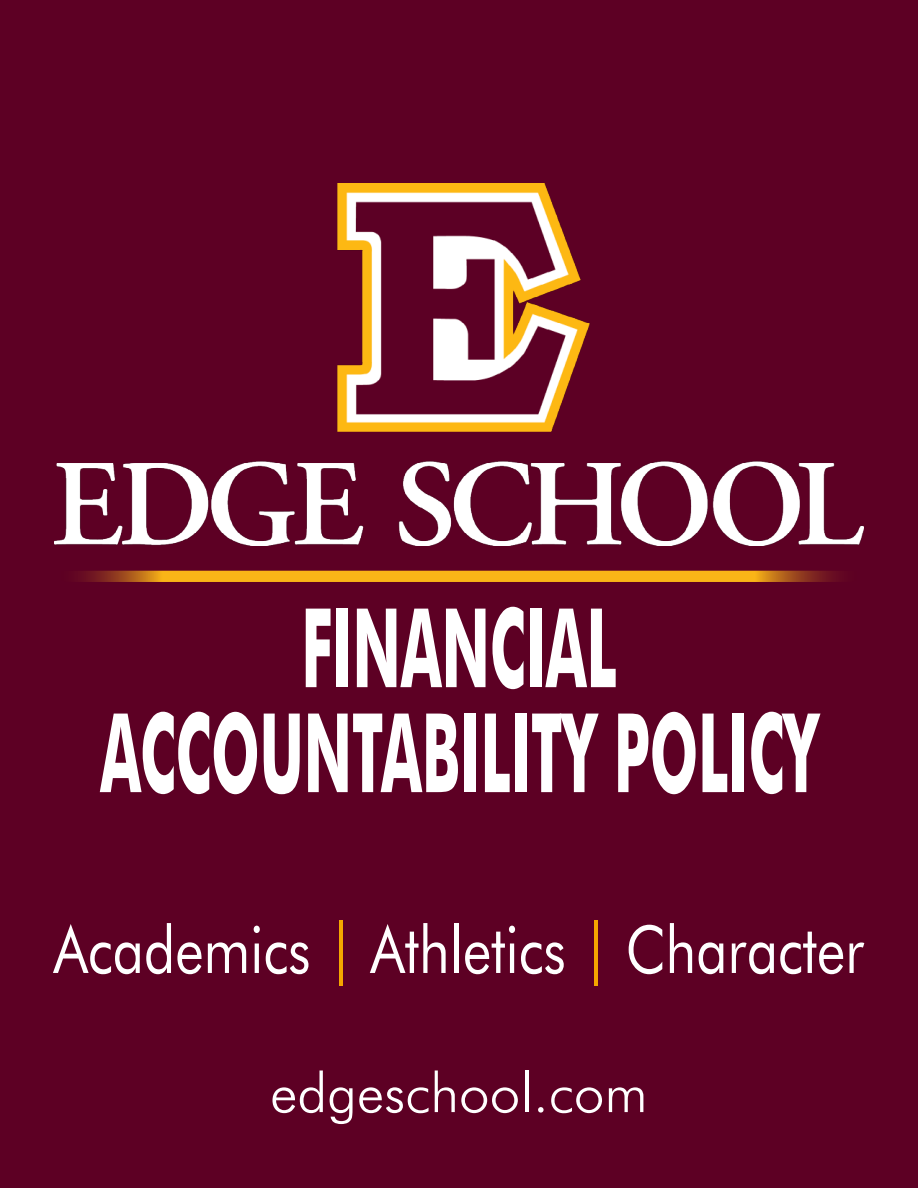
<style>
.page{position:relative;width:918px;height:1188px;background:#5d0024}
.page>*{position:absolute;margin:0;border:0;box-sizing:border-box;transform-origin:0 0}
.t1{font:700 109.95px/105px "Futura BT";color:#fff;text-align:center;scale:.51 1}
.t2{font:66px "Futura BT";color:#fff;scale:.83 1}
.t3{font:300 54.9px "Futura BT";color:#fff}
.s1{color:#f4a700}
</style>
<div class="page">
<img style="left:54px;top:184px;width:810px;height:362px">
<svg style="left:81px;top:571px;width:755px;height:11px;background:#e69e18"></svg>
<h1 class="t1" style="left:100px;top:605px;width:1409px">FINANCIAL<br>ACCOUNTABILITY POLICY</h1>
<p class="t2" style="left:54px;top:921px;width:978px">Academics <span class="s1">|</span> Athletics <span class="s1">|</span> Character</p>
<p class="t3" style="left:270px;top:1071px;width:379px">edgeschool.com</p>
</div>
